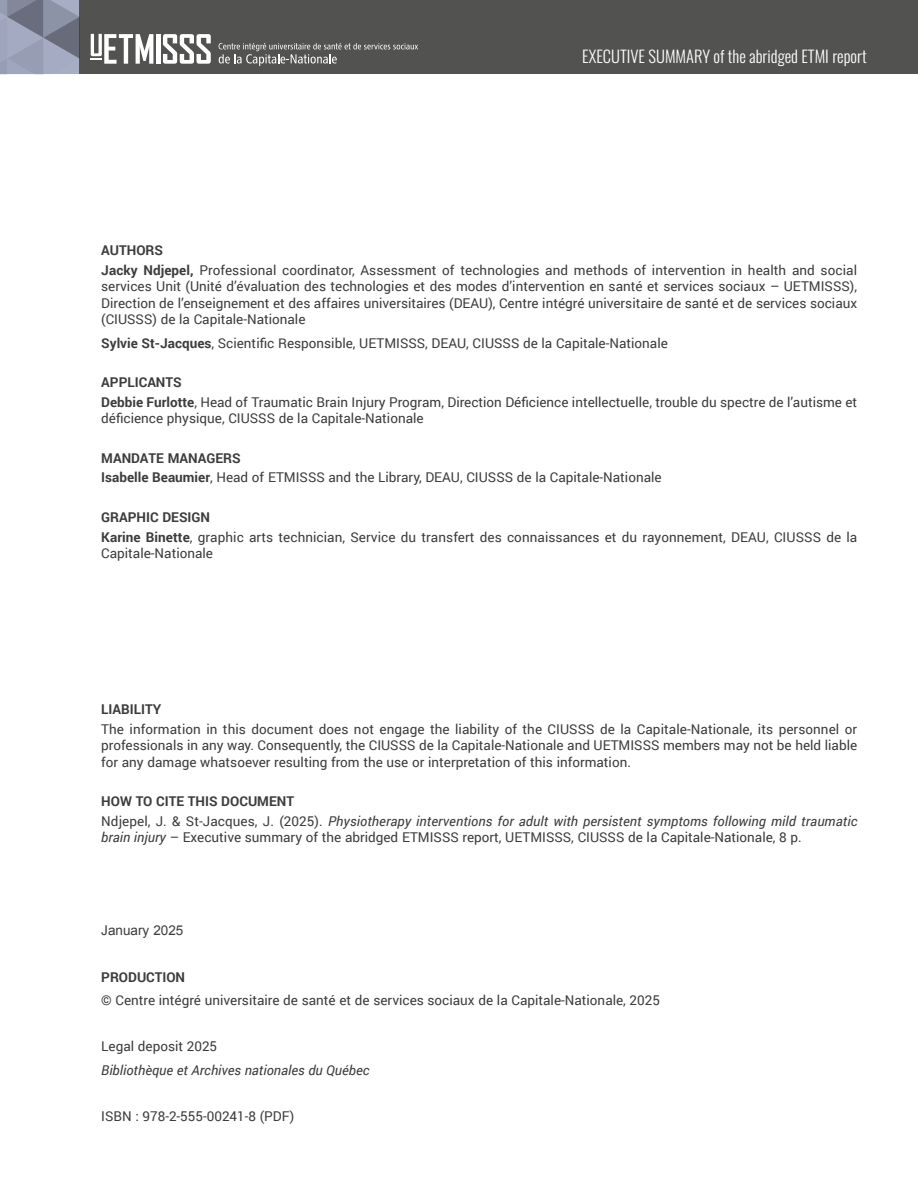
<style>
.page{position:relative;width:918px;height:1188px;background:#fff}
.page>*{position:absolute;margin:0;border:0;box-sizing:border-box;transform-origin:0 0}
.t1{font:300 16.5px "Oswald";color:#fff}
.t2{font:13.5px/19.8px "Roboto";color:#3c3c3b}
.t3{font:italic 13.5px/19.8px "Roboto";letter-spacing:.005em;color:#3c3c3b}
.t4{font:700 13.5px "Roboto";color:#3c3c3b}
.t5{font:13.5px "Arial";color:#3c3c3b}
.s1{font-weight:700}
.s2{font-weight:700;font-style:normal}
.s3{font-style:normal}
.s4{font-style:italic}
</style>
<div class="page">
<div style="left:0;top:0;width:918px;height:74px;background:#525251"></div>
<svg style="left:0;top:0;width:79px;height:74px;background:#8e93a8"></svg>
<hr style="left:156px;top:34px;width:4px;height:30px;background:#fff">
<svg style="left:163px;top:34px;width:48px;height:30px"></svg>
<svg style="left:91px;top:34px;width:62px;height:30px"></svg>
<svg style="left:219px;top:43px;width:199px;height:23px"></svg>
<p class="t1" style="left:582px;top:42px;width:286px">EXECUTIVE SUMMARY of the abridged ETMI report</p>
<p class="t2" style="left:101px;top:240px;width:757px"><span class="s1">AUTHORS<br>Jacky Ndjepel,</span> Professional coordinator, Assessment of technologies and methods of intervention in health and social</p>
<p class="t2" style="left:101px;top:278px;width:758px;line-height:16.5px;text-align:justify">services Unit (Unité d’évaluation des technologies et des modes d’intervention en santé et services sociaux – UETMISSS), Direction de l’enseignement et des affaires universitaires (DEAU), Centre intégré universitaire de santé et de services sociaux (CIUSSS) de la Capitale-Nationale</p>
<p class="t2" style="left:101px;top:332px;width:568px"><span class="s1">Sylvie St-Jacques</span>, Scientific Responsible, UETMISSS, DEAU, CIUSSS de la Capitale-Nationale</p>
<p class="t2" style="left:101px;top:372px;width:758px"><span class="s1">APPLICANTS<br>Debbie Furlotte</span>, Head of Traumatic Brain Injury Program, Direction Déficience intellectuelle, trouble du spectre de l’autisme et</p>
<p class="t2" style="left:101px;top:408px;width:324px">déficience physique, CIUSSS de la Capitale-Nationale</p>
<p class="t2" style="left:101px;top:448px;width:562px"><span class="s1">MANDATE MANAGERS<br>Isabelle Beaumier</span>, Head of ETMISSS and the Library, DEAU, CIUSSS de la Capitale-Nationale</p>
<p class="t2" style="left:101px;top:507px;width:758px"><span class="s1">GRAPHIC DESIGN<br>Karine Binette</span>, graphic arts technician, Service du transfert des connaissances et du rayonnement, DEAU, CIUSSS de la</p>
<p class="t2" style="left:101px;top:543px;width:113px">Capitale-Nationale</p>
<p class="t4" style="left:101px;top:700px;width:62px">LIABILITY</p>
<p class="t2" style="left:101px;top:720px;width:758px;line-height:16.5px;text-align:justify">The information in this document does not engage the liability of the CIUSSS de la Capitale-Nationale, its personnel or professionals in any way. Consequently, the CIUSSS de la Capitale-Nationale and UETMISSS members may not be held liable for any damage whatsoever resulting from the use or interpretation of this information.</p>
<p class="t3" style="left:101px;top:791px;width:758px"><span class="s2">HOW TO CITE THIS DOCUMENT<br></span><span class="s3">Ndjepel, J. &amp; St-Jacques, J. (2025).</span> Physiotherapy interventions for adult with persistent symptoms following mild traumatic</p>
<p class="t2" style="left:101px;top:827px;width:702px"><span class="s4">brain injury</span> – Executive summary of the abridged ETMISSS report, UETMISSS, CIUSSS de la Capitale-Nationale, 8 p.</p>
<p class="t5" style="left:101px;top:922px;width:84px">January 2025</p>
<p class="t4" style="left:101px;top:967px;width:85px">PRODUCTION</p>
<p class="t2" style="left:101px;top:990px;width:560px">© Centre intégré universitaire de santé et de services sociaux de la Capitale-Nationale, 2025</p>
<p class="t2" style="left:101px;top:1036px;width:117px">Legal deposit 2025</p>
<p class="t3" style="left:101px;top:1060px;width:270px">Bibliothèque et Archives nationales du Québec</p>
<p class="t2" style="left:101px;top:1106px;width:195px">ISBN : 978-2-555-00241-8 (PDF)</p>
</div>
